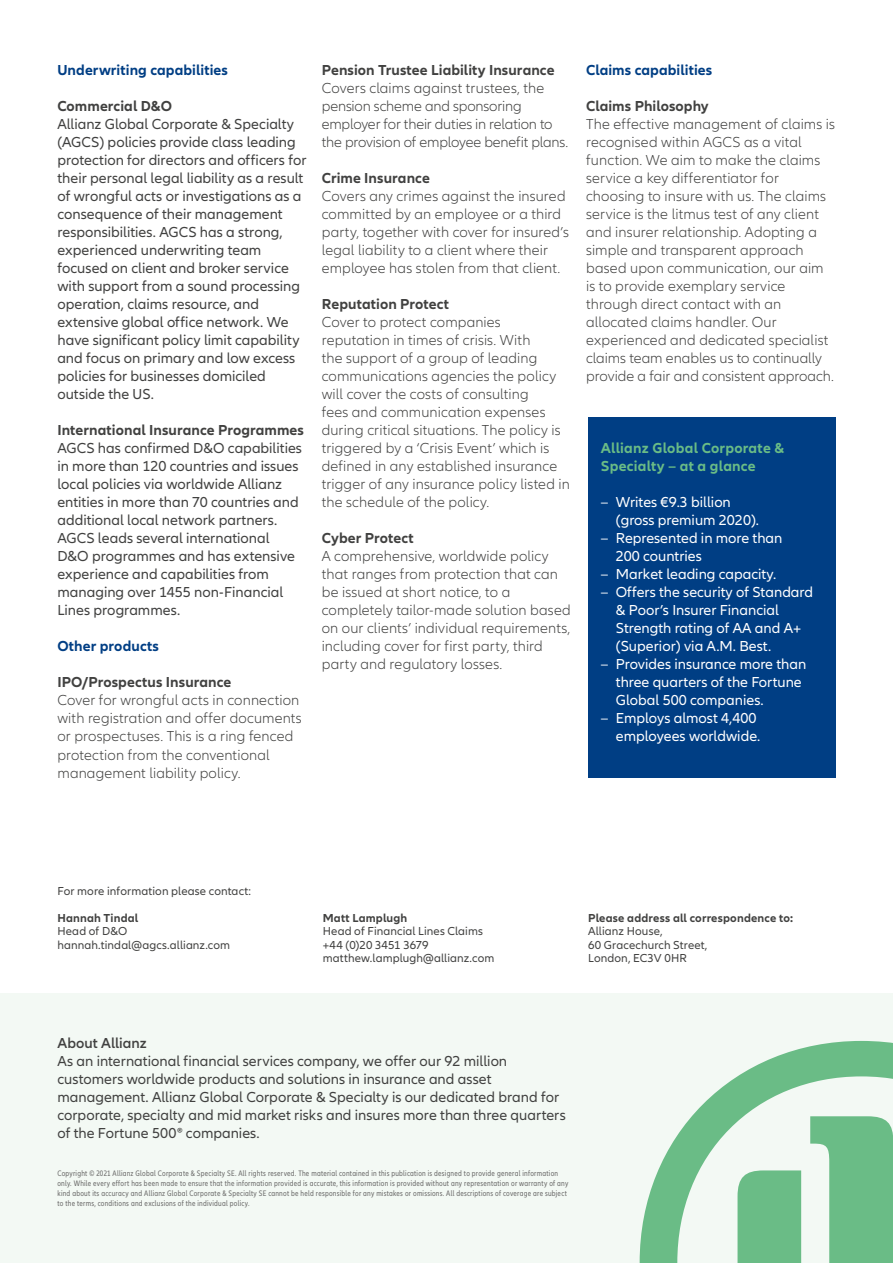
<style>
.page{position:relative;width:893px;height:1263px;background:#fff}
.page>*{position:absolute;margin:0;border:0;box-sizing:border-box;transform-origin:0 0}
.Copy{font:300 15px/18px "Allianz Neo";letter-spacing:.005em;color:#414140}
.Copy-2{font:15px/18px "Allianz Neo";color:#414140}
.Subhead_Grey_10pt{font:300 15px/18px "Allianz Neo";letter-spacing:.01em;color:#414140}
.Subhead_Grey_10pt-2{font:15px/18px "Allianz Neo";color:#414140}
.t1{font:15px/18px "Allianz Neo";color:#fff}
.Subhead_Grey_10pt-3{font:700 15px "Allianz Neo";letter-spacing:.005em;color:#414140}
.Subhead_Blue_10pt{font:700 15px "Allianz Neo";letter-spacing:.005em;color:#003e84}
.Copy-3{font:700 15px/18px "Allianz Neo";letter-spacing:.015em;color:#6abc86}
.Copy-4{font:600 15px "Allianz Neo";letter-spacing:.005em;color:#414140}
.Captures{font:12px "Allianz Neo";letter-spacing:.01em;color:#414140}
.Captures-2{font:700 12px "Allianz Neo";letter-spacing:.015em;color:#414140}
.Captures_Caps{font:12px "Allianz Neo";letter-spacing:.01em;color:#414140}
.Captures_Caps-2{font:700 12px "Allianz Neo";letter-spacing:.015em;color:#414140}
.t2{font:condensed 8.25px/9.9px "Allianz Neo";letter-spacing:.03em;color:#6f6f6e}
.s1{font-weight:700}
</style>
<div class="page">
<div style="left:0;top:993px;width:893px;height:270px;background:#f3f9f4"></div>
<svg style="left:640px;top:1041px;width:253px;height:222px"></svg>
<svg style="left:810px;top:1116px;width:83px;height:147px"></svg>
<div style="left:737px;top:1170px;width:64px;height:93px;background:#6abc86"></div>
<div style="left:588px;top:417px;width:248px;height:360px;background:#003e84"></div>
<p class="Subhead_Blue_10pt" style="left:57px;top:62px;width:172px">Underwriting capabilities</p>
<p class="Subhead_Grey_10pt-3" style="left:57px;top:98px;width:116px">Commercial D&amp;O</p>
<p class="Copy-2" style="left:57px;top:116px;width:251px">Allianz Global Corporate &amp; Specialty (AGCS) policies provide class leading protection for directors and officers for their personal legal liability as a result of wrongful acts or investigations as a consequence of their management responsibilities. AGCS has a strong, experienced underwriting team focused on client and broker service with support from a sound processing operation, claims resource, and extensive global office network. We have significant policy limit capability and focus on primary and low excess policies for businesses domiciled outside the US.</p>
<p class="Subhead_Grey_10pt-2" style="left:57px;top:422px;width:248px"><span class="s1">International Insurance Programmes </span>AGCS has confirmed D&amp;O capabilities in more than 120 countries and issues local policies via worldwide Allianz entities in more than 70 countries and additional local network partners.<br>AGCS leads several international D&amp;O programmes and has extensive experience and capabilities from managing over 1455 non-Financial Lines programmes.</p>
<p class="Subhead_Blue_10pt" style="left:57px;top:638px;width:103px">Other products</p>
<p class="Subhead_Grey_10pt-3" style="left:57px;top:674px;width:176px">IPO/Prospectus Insurance</p>
<p class="Copy" style="left:57px;top:692px;width:246px">Cover for wrongful acts in connection with registration and offer documents or prospectuses. This is a ring fenced protection from the conventional management liability policy.</p>
<p class="Subhead_Grey_10pt-3" style="left:322px;top:62px;width:234px">Pension Trustee Liability Insurance</p>
<p class="Copy" style="left:322px;top:80px;width:248px">Covers claims against trustees, the pension scheme and sponsoring employer for their duties in relation to the provision of employee benefit plans.</p>
<p class="Subhead_Grey_10pt-3" style="left:322px;top:170px;width:110px">Crime Insurance</p>
<p class="Copy" style="left:322px;top:188px;width:249px">Covers any crimes against the insured committed by an employee or a third party, together with cover for insured’s legal liability to a client where their employee has stolen from that client.</p>
<p class="Subhead_Grey_10pt-3" style="left:322px;top:296px;width:129px">Reputation Protect</p>
<p class="Subhead_Grey_10pt" style="left:322px;top:314px;width:250px">Cover to protect companies reputation in times of crisis. With<br>the support of a group of leading communications agencies the policy will cover the costs of consulting<br>fees and communication expenses during critical situations. The policy is triggered by a ‘Crisis Event’ which is defined in any established insurance trigger of any insurance policy listed in the schedule of the policy.</p>
<p class="Subhead_Grey_10pt-3" style="left:322px;top:530px;width:93px">Cyber Protect</p>
<p class="Copy" style="left:322px;top:548px;width:250px">A comprehensive, worldwide policy that ranges from protection that can be issued at short notice, to a completely tailor-made solution based on our clients’ individual requirements, including cover for first party, third party and regulatory losses.</p>
<p class="Subhead_Blue_10pt" style="left:586px;top:62px;width:128px">Claims capabilities</p>
<p class="Subhead_Grey_10pt-3" style="left:586px;top:98px;width:124px">Claims Philosophy</p>
<p class="Copy" style="left:586px;top:116px;width:250px">The effective management of claims is recognised within AGCS as a vital function. We aim to make the claims service a key differentiator for choosing to insure with us. The claims service is the litmus test of any client and insurer relationship. Adopting a simple and transparent approach based upon communication, our aim is to provide exemplary service through direct contact with an allocated claims handler. Our experienced and dedicated specialist claims team enables us to continually provide a fair and consistent approach.</p>
<p class="Copy-3" style="left:601px;top:440px;width:185px">Allianz Global Corporate &amp;<br>Specialty – at a glance</p>
<p class="t1" style="left:616px;top:494px;width:145px;text-indent:-15px">– Writes €9.3 billion (gross premium 2020).</p>
<p class="t1" style="left:616px;top:530px;width:168px;text-indent:-15px">– Represented in more than<br>200 countries</p>
<p class="t1" style="left:601px;top:566px;width:177px">– Market leading capacity.</p>
<p class="t1" style="left:616px;top:584px;width:199px;text-indent:-15px">– Offers the security of Standard &amp; Poor’s Insurer Financial<br>Strength rating of AA and A+ (Superior) via A.M. Best.</p>
<p class="t1" style="left:616px;top:656px;width:192px;text-indent:-15px">– Provides insurance more than three quarters of the Fortune<br>Global 500 companies.</p>
<p class="t1" style="left:601px;top:710px;width:161px;text-align:right">– Employs almost 4,400 employees worldwide.</p>
<p class="Captures_Caps" style="left:57px;top:884px;width:195px">For more information please contact:</p>
<p class="Captures_Caps-2" style="left:57px;top:911px;width:82px">Hannah Tindal</p>
<p class="Captures" style="left:57px;top:924px;width:71px">Head of D&amp;O</p>
<p class="Captures" style="left:57px;top:938px;width:174px">hannah.tindal@agcs.allianz.com</p>
<p class="Captures-2" style="left:323px;top:911px;width:86px">Matt Lamplugh</p>
<p class="Captures" style="left:323px;top:924px;width:162px">Head of Financial Lines Claims</p>
<p class="Captures" style="left:323px;top:938px;width:107px">+44 (0)20 3451 3679</p>
<p class="Captures" style="left:323px;top:951px;width:173px">matthew.lamplugh@allianz.com</p>
<p class="Captures-2" style="left:588px;top:911px;width:206px">Please address all correspondence to:</p>
<p class="Captures" style="left:588px;top:924px;width:76px">Allianz House,</p>
<p class="Captures" style="left:588px;top:938px;width:121px">60 Gracechurch Street,</p>
<p class="Captures" style="left:588px;top:951px;width:100px">London, EC3V 0HR</p>
<p class="Copy-4" style="left:57px;top:1034px;width:91px">About Allianz</p>
<p class="Copy-2" style="left:57px;top:1052px;width:510px">As an international financial services company, we offer our 92 million customers worldwide products and solutions in insurance and asset management. Allianz Global Corporate &amp; Specialty is our dedicated brand for corporate, specialty and mid market risks and insures more than three quarters of the Fortune 500® companies.</p>
<p class="t2" style="left:57px;top:1168px;width:512px">Copyright © 2021 Allianz Global Corporate &amp; Specialty SE. All rights reserved. The material contained in this publication is designed to provide general information only. While every effort has been made to ensure that the information provided is accurate, this information is provided without any representation or warranty of any kind about its accuracy and Allianz Global Corporate &amp; Specialty SE cannot be held responsible for any mistakes or omissions. All descriptions of coverage are subject to the terms, conditions and exclusions of the individual policy.</p>
</div>
